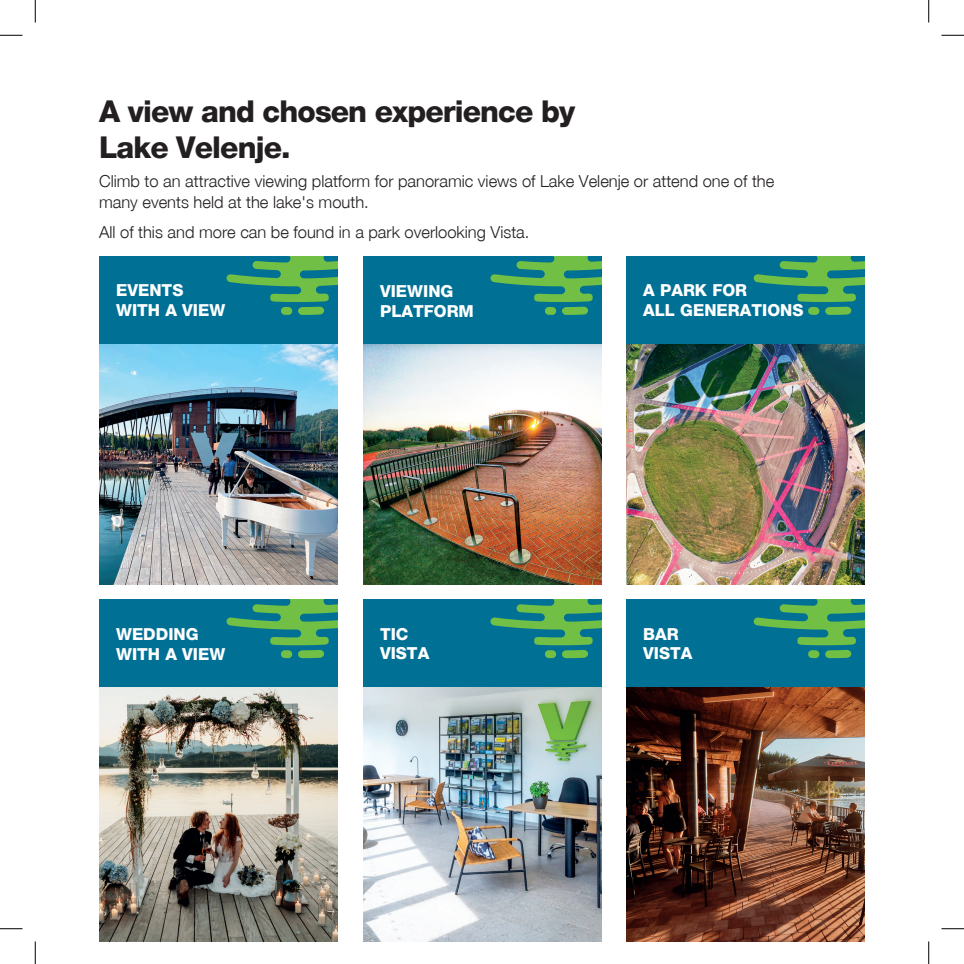
<style>
.page{position:relative;width:964px;height:964px;background:#fff}
.page>*{position:absolute;margin:0;border:0;box-sizing:border-box;transform-origin:0 0}
.t1{font:800 30px/36px "CE Helvetica Neue";letter-spacing:-.03em;color:#231f20}
.t2{font:300 16.5px/21px "CE Helvetica Neue";color:#231f20}
.t3{font:800 16.5px/19.8px "CE Helvetica Neue";color:#fff}
</style>
<div class="page">
<div style="left:363px;top:256px;width:238px;height:88px;background:#007095"></div>
<div style="left:99px;top:599px;width:239px;height:88px;background:#007095"></div>
<div style="left:626px;top:256px;width:238px;height:88px;background:#007095"></div>
<div style="left:626px;top:599px;width:238px;height:88px;background:#007095"></div>
<img style="left:363px;top:344px;width:238px;height:240px">
<img style="left:99px;top:687px;width:239px;height:254px">
<img style="left:626px;top:344px;width:238px;height:240px">
<img style="left:626px;top:687px;width:238px;height:254px">
<div style="left:99px;top:256px;width:239px;height:88px;background:#007095"></div>
<img style="left:99px;top:344px;width:239px;height:240px">
<svg style="left:226px;top:256px;width:112px;height:59px"></svg>
<svg style="left:226px;top:599px;width:112px;height:59px"></svg>
<svg style="left:753px;top:599px;width:111px;height:59px"></svg>
<svg style="left:490px;top:256px;width:111px;height:59px"></svg>
<svg style="left:753px;top:256px;width:111px;height:59px"></svg>
<div style="left:363px;top:599px;width:238px;height:88px;background:#007095"></div>
<img style="left:363px;top:687px;width:238px;height:254px">
<svg style="left:490px;top:599px;width:111px;height:59px"></svg>
<svg style="left:0;top:35px;width:22px;height:1px"></svg>
<svg style="left:941px;top:35px;width:22px;height:1px"></svg>
<svg style="left:0;top:928px;width:22px;height:1px"></svg>
<svg style="left:941px;top:928px;width:22px;height:1px"></svg>
<svg style="left:35px;top:0;width:1px;height:22px"></svg>
<svg style="left:35px;top:941px;width:1px;height:22px"></svg>
<svg style="left:928px;top:0;width:1px;height:22px"></svg>
<svg style="left:928px;top:941px;width:1px;height:22px"></svg>
<h1 class="t1" style="left:99px;top:93px;width:477px">A view and chosen experience by<br>Lake Velenje.</h1>
<p class="t2" style="left:99px;top:171px;width:676px">Climb to an attractive viewing platform for panoramic views of Lake Velenje or attend one of the many events held at the lake's mouth.</p>
<p class="t2" style="left:99px;top:221px;width:432px">All of this and more can be found in a park overlooking Vista.</p>
<p class="t3" style="left:116px;top:280px;width:111px">EVENTS<br>WITH A VIEW</p>
<p class="t3" style="left:380px;top:281px;width:95px">VIEWING<br>PLATFORM</p>
<p class="t3" style="left:643px;top:280px;width:162px">A PARK FOR<br>ALL GENERATIONS</p>
<p class="t3" style="left:380px;top:623px;width:51px">TIC<br>VISTA</p>
<p class="t3" style="left:116px;top:624px;width:111px">WEDDING<br>WITH A VIEW</p>
<p class="t3" style="left:643px;top:623px;width:51px">BAR<br>VISTA</p>
</div>
